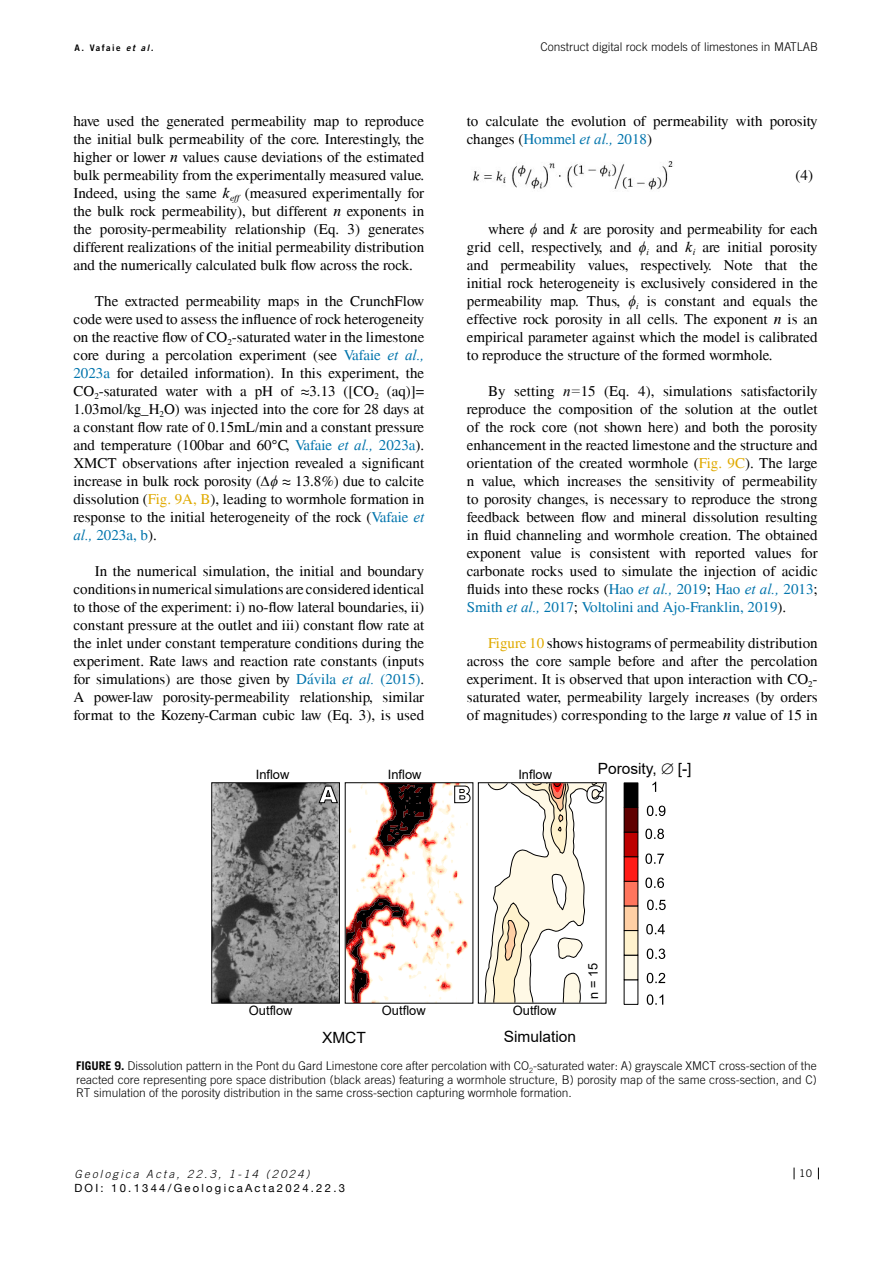
<style>
.page{position:relative;width:893px;height:1263px;background:#fff}
.page>*{position:absolute;margin:0;border:0;box-sizing:border-box;transform-origin:0 0}
.t1{font:900 23.25px "Arial";color:#fff}
.t2{font:15.45px "Arial";color:#000}
.t3{font:15px/18px "Times S";color:#000;text-align:justify}
.t4{font:12.9px "Arial";color:#000}
.t5{font:300 12px/13.5px "Trade Gothic LT Std";color:#000;text-align:justify}
.t6{font:11.25px "Helvetica Neue";letter-spacing:.2em;color:#000}
.t7{font:italic 300 11.25px "Trade Gothic LT Std";letter-spacing:.2em;color:#000}
.t8{font:10.5px "Trade Gothic LT Std";color:#000}
.t9{font:9px "Trade Gothic LT Std Bd 2";letter-spacing:.16em;color:#000}
.s1{font-family:"Trade Gothic LT Std Bd 2 Obl"}
.s2{font-family:"Time";font-style:italic}
.s3{color:#0074ac}
.s4{font-family:"Times New Roman";font-style:italic;color:#0074ac}
.s5{font-family:"Times New Roman";font-style:italic}
.s6{color:#e0aa00}
.s7{font-weight:700}
</style>
<div class="page">
<svg style="left:794px;top:1167px;width:1px;height:12px"></svg>
<svg style="left:818px;top:1167px;width:1px;height:12px"></svg>
<img style="left:473px;top:161px;width:200px;height:29px">
<img style="left:213px;top:784px;width:125px;height:217px">
<div style="left:211px;top:782px;width:129px;height:221px;border:1px solid #000"></div>
<div style="left:624px;top:955px;width:14px;height:25px;background:#fff9e6"></div>
<div style="left:624px;top:930px;width:14px;height:25px;background:#fff2cd"></div>
<div style="left:624px;top:906px;width:14px;height:24px;background:#ffcfa4"></div>
<div style="left:624px;top:881px;width:14px;height:25px;background:#ff755d"></div>
<div style="left:624px;top:857px;width:14px;height:24px;background:#ff1b16"></div>
<div style="left:624px;top:832px;width:14px;height:25px;background:#bd0000"></div>
<div style="left:624px;top:832px;width:14px;height:25px;border:1px solid #000"></div>
<div style="left:624px;top:807px;width:14px;height:25px;background:#5f0000"></div>
<div style="left:624px;top:807px;width:14px;height:25px;border:1px solid #000"></div>
<div style="left:624px;top:783px;width:14px;height:24px;background:#000"></div>
<svg style="left:647px;top:994px;width:16px;height:11px"></svg>
<svg style="left:647px;top:973px;width:18px;height:10px"></svg>
<svg style="left:647px;top:948px;width:18px;height:11px"></svg>
<svg style="left:646px;top:924px;width:19px;height:10px"></svg>
<svg style="left:647px;top:900px;width:19px;height:10px"></svg>
<svg style="left:645px;top:877px;width:19px;height:11px"></svg>
<svg style="left:645px;top:853px;width:19px;height:11px"></svg>
<svg style="left:645px;top:829px;width:19px;height:10px"></svg>
<svg style="left:647px;top:806px;width:18px;height:10px"></svg>
<svg style="left:652px;top:782px;width:4px;height:10px"></svg>
<svg style="left:345px;top:782px;width:262px;height:222px"></svg>
<svg style="left:318px;top:785px;width:20px;height:18px"></svg>
<svg style="left:346px;top:783px;width:125px;height:219px"></svg>
<svg style="left:485px;top:783px;width:119px;height:220px"></svg>
<p class="t9" style="left:74px;top:42px;width:80px">A. Vafaie <span class="s1">et al.</span></p>
<p class="t5" style="left:541px;top:39px;width:279px">Construct digital rock models of limestones in MATLAB</p>
<p class="t3" style="left:73px;top:112px;width:352px">have used the generated permeability map to reproduce the initial bulk permeability of the core. Interestingly, the higher or lower <span class="s2">n</span> values cause deviations of the estimated bulk permeability from the experimentally measured value.<br>Indeed, using the same <span class="s2">k</span><sub>eff</sub> (measured experimentally for the bulk rock permeability), but different <span class="s2">n</span> exponents in the porosity-permeability relationship (Eq. 3) generates different realizations of the initial permeability distribution and the numerically calculated bulk flow across the rock.</p>
<p class="t3" style="left:73px;top:292px;width:352px;text-indent:21px">The extracted permeability maps in the CrunchFlow code were used to assess the influence of rock heterogeneity on the reactive flow of CO<sub>2</sub>-saturated water in the limestone core during a percolation experiment (see <span class="s3">Vafaie</span> <span class="s4">et al., </span><span class="s3">2023a</span> for detailed information). In this experiment, the CO<sub>2</sub>-saturated water with a pH of ≈3.13 ([CO<sub>2</sub> (aq)]= 1.03mol/kg_H<sub>2</sub>O) was injected into the core for 28 days at a constant flow rate of 0.15mL/min and a constant pressure and temperature (100bar and 60°C, <span class="s3">Vafaie</span> <span class="s4">et al.,</span> <span class="s3">2023a</span>).<br>XMCT observations after injection revealed a significant increase in bulk rock porosity (<span class="s5">∆ϕ</span> ≈ 13.8%) due to calcite dissolution (<span class="s6">Fig. 9A, B</span>), leading to wormhole formation in response to the initial heterogeneity of the rock (<span class="s3">Vafaie</span> <span class="s4">et al.,</span> <span class="s3">2023a, b</span>).</p>
<p class="t3" style="left:73px;top:562px;width:352px;text-indent:21px">In the numerical simulation, the initial and boundary conditions in numerical simulations are considered identical to those of the experiment: i) no-flow lateral boundaries, ii) constant pressure at the outlet and iii) constant flow rate at the inlet under constant temperature conditions during the experiment. Rate laws and reaction rate constants (inputs for simulations) are those given by <span class="s3">Dávila</span> <span class="s4">et al.</span> <span class="s3">(2015)</span>.<br>A power-law porosity-permeability relationship, similar format to the Kozeny-Carman cubic law (Eq. 3), is used</p>
<p class="t3" style="left:467px;top:112px;width:352px">to calculate the evolution of permeability with porosity changes (<span class="s3">Hommel</span> <span class="s4">et al.,</span> <span class="s3">2018</span>)</p>
<p class="t3" style="left:796px;top:166px;width:19px">(4)</p>
<p class="t3" style="left:467px;top:220px;width:352px;text-indent:21px">where <span class="s5">ϕ</span> and <span class="s2">k</span> are porosity and permeability for each grid cell, respectively, and <span class="s5">ϕ</span><sub>i</sub> and <span class="s2">k</span><sub>i</sub> are initial porosity and permeability values, respectively. Note that the initial rock heterogeneity is exclusively considered in the permeability map. Thus, <span class="s5">ϕ</span><sub>i</sub> is constant and equals the effective rock porosity in all cells. The exponent <span class="s2">n</span> is an empirical parameter against which the model is calibrated to reproduce the structure of the formed wormhole.</p>
<p class="t3" style="left:467px;top:382px;width:352px;text-indent:21px">By setting <span class="s5">n=</span>15 (Eq. 4), simulations satisfactorily reproduce the composition of the solution at the outlet of the rock core (not shown here) and both the porosity enhancement in the reacted limestone and the structure and orientation of the created wormhole (<span class="s6">Fig. 9C</span>). The large n value, which increases the sensitivity of permeability to porosity changes, is necessary to reproduce the strong feedback between flow and mineral dissolution resulting in fluid channeling and wormhole creation. The obtained exponent value is consistent with reported values for carbonate rocks used to simulate the injection of acidic fluids into these rocks (<span class="s3">Hao</span> <span class="s4">et al.,</span> <span class="s3">2019</span>; <span class="s3">Hao</span> <span class="s4">et al.,</span> <span class="s3">2013</span>; <span class="s3">Smith</span> <span class="s4">et al.,</span> <span class="s3">2017</span>; <span class="s3">Voltolini and Ajo-Franklin, 2019</span>).</p>
<p class="t3" style="left:467px;top:634px;width:352px;text-indent:21px"><span class="s6">Figure 10</span> shows histograms of permeability distribution across the core sample before and after the percolation experiment. It is observed that upon interaction with CO<sub>2</sub>- saturated water, permeability largely increases (by orders of magnitudes) corresponding to the large <span class="s2">n</span> value of 15 in</p>
<p class="t4" style="left:256px;top:765px;width:35px">Inflow</p>
<p class="t4" style="left:388px;top:765px;width:35px">Inflow</p>
<p class="t4" style="left:518px;top:766px;width:35px">Inflow</p>
<p class="t2" style="left:598px;top:758px;width:95px">Porosity, ∅ [-]</p>
<h1 class="t1" style="left:319px;top:777px;width:20px">A</h1>
<h1 class="t1" style="left:453px;top:777px;width:20px">B</h1>
<h1 class="t1" style="left:586px;top:777px;width:20px">C</h1>
<p class="t4" style="left:249px;top:1002px;width:45px">Outflow</p>
<p class="t4" style="left:382px;top:1002px;width:45px">Outflow</p>
<p class="t4" style="left:513px;top:1002px;width:45px">Outflow</p>
<p class="t2" style="left:322px;top:1026px;width:45px">XMCT</p>
<p class="t2" style="left:504px;top:1026px;width:74px">Simulation</p>
<p class="t4" style="left:585px;top:999px;width:38px;rotate:-91deg">n = 15</p>
<p class="t5" style="left:76px;top:1059px;width:742px"><span class="s7">FIGURE 9.</span> Dissolution pattern in the Pont du Gard Limestone core after percolation with CO<sub>2</sub>-saturated water: A) grayscale XMCT cross-section of the reacted core representing pore space distribution (black areas) featuring a wormhole structure, B) porosity map of the same cross-section, and C)<br>RT simulation of the porosity distribution in the same cross-section capturing wormhole formation.</p>
<p class="t7" style="left:74px;top:1167px;width:237px">Geologica Acta, 22.3, 1-14 (2024)</p>
<p class="t6" style="left:74px;top:1181px;width:272px">DOI: 10.1344/GeologicaActa2024.22.3</p>
<p class="t8" style="left:799px;top:1167px;width:14px">10</p>
</div>
